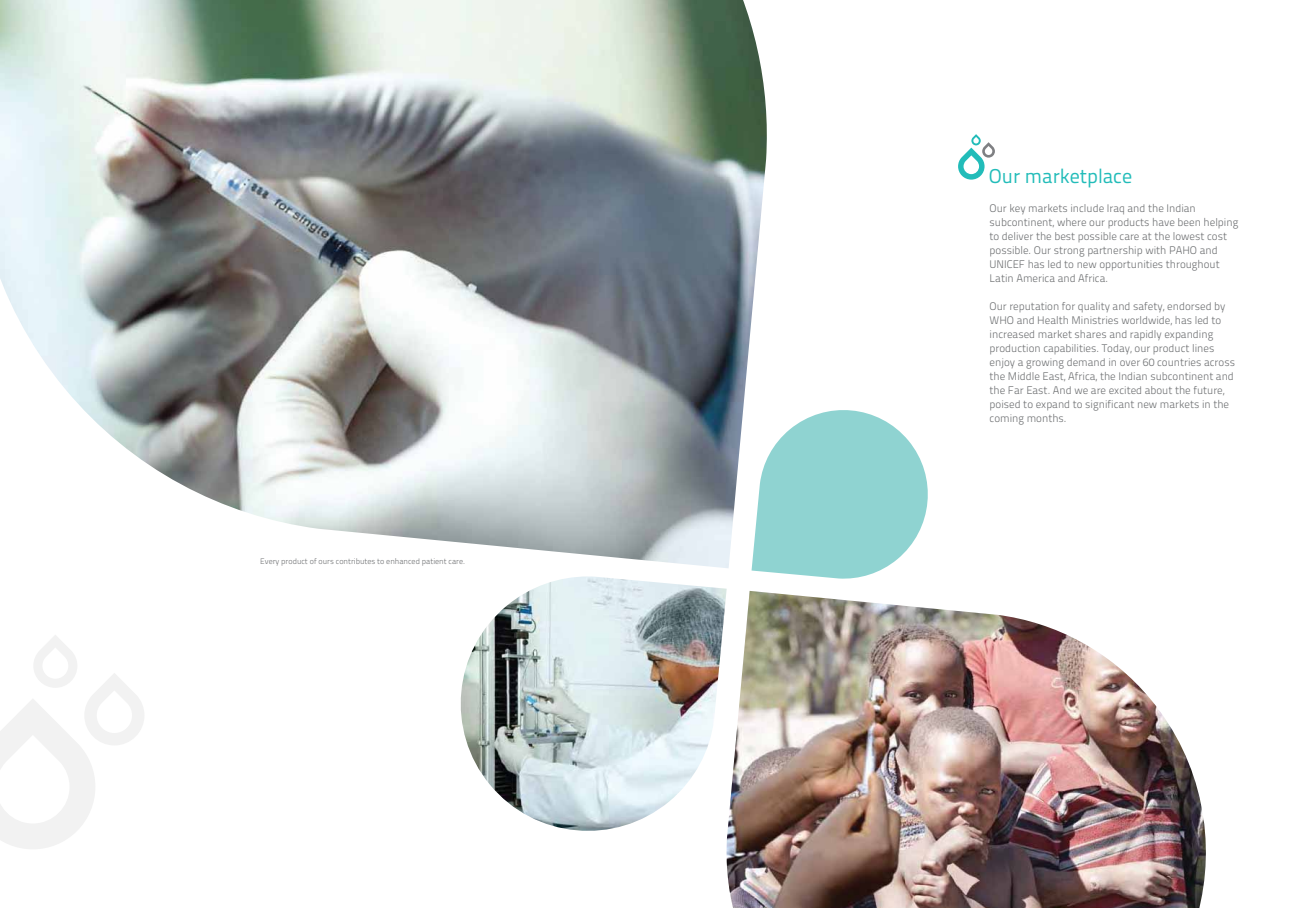
<style>
.page{position:relative;width:1309px;height:908px;background:#fff}
.page>*{position:absolute;margin:0;border:0;box-sizing:border-box;transform-origin:0 0}
.t1{font:20px "Titillium Text 22 L";color:#22bcb9}
.t2{font:300 11px/14px "Titillium Text 22 L";color:#6d6f71}
.t3{font:300 8px "Titillium Text 22 L";color:#6d6f71}
</style>
<div class="page">
<img style="left:0;top:0;width:767px;height:529px">
<img style="left:460px;top:576px;width:266px;height:255px">
<img style="left:725px;top:591px;width:481px;height:317px">
<svg style="left:751px;top:400px;width:177px;height:179px"></svg>
<svg style="left:958px;top:134px;width:37px;height:46px"></svg>
<svg style="left:0;top:635px;width:144px;height:214px"></svg>
<p class="t3" style="left:260px;top:558px;width:206px">Every product of ours contributes to enhanced patient care.</p>
<h1 class="t1" style="left:989px;top:169px;width:145px">Our marketplace</h1>
<p class="t2" style="left:989px;top:202px;width:250px">Our key markets include Iraq and the Indian subcontinent, where our products have been helping to deliver the best possible care at the lowest cost possible. Our strong partnership with PAHO and UNICEF has led to new opportunities throughout Latin America and Africa.</p>
<p class="t2" style="left:989px;top:300px;width:247px">Our reputation for quality and safety, endorsed by WHO and Health Ministries worldwide, has led to increased market shares and rapidly expanding production capabilities. Today, our product lines enjoy a growing demand in over 60 countries across the Middle East, Africa, the Indian subcontinent and the Far East. And we are excited about the future, poised to expand to significant new markets in the coming months.</p>
</div>
